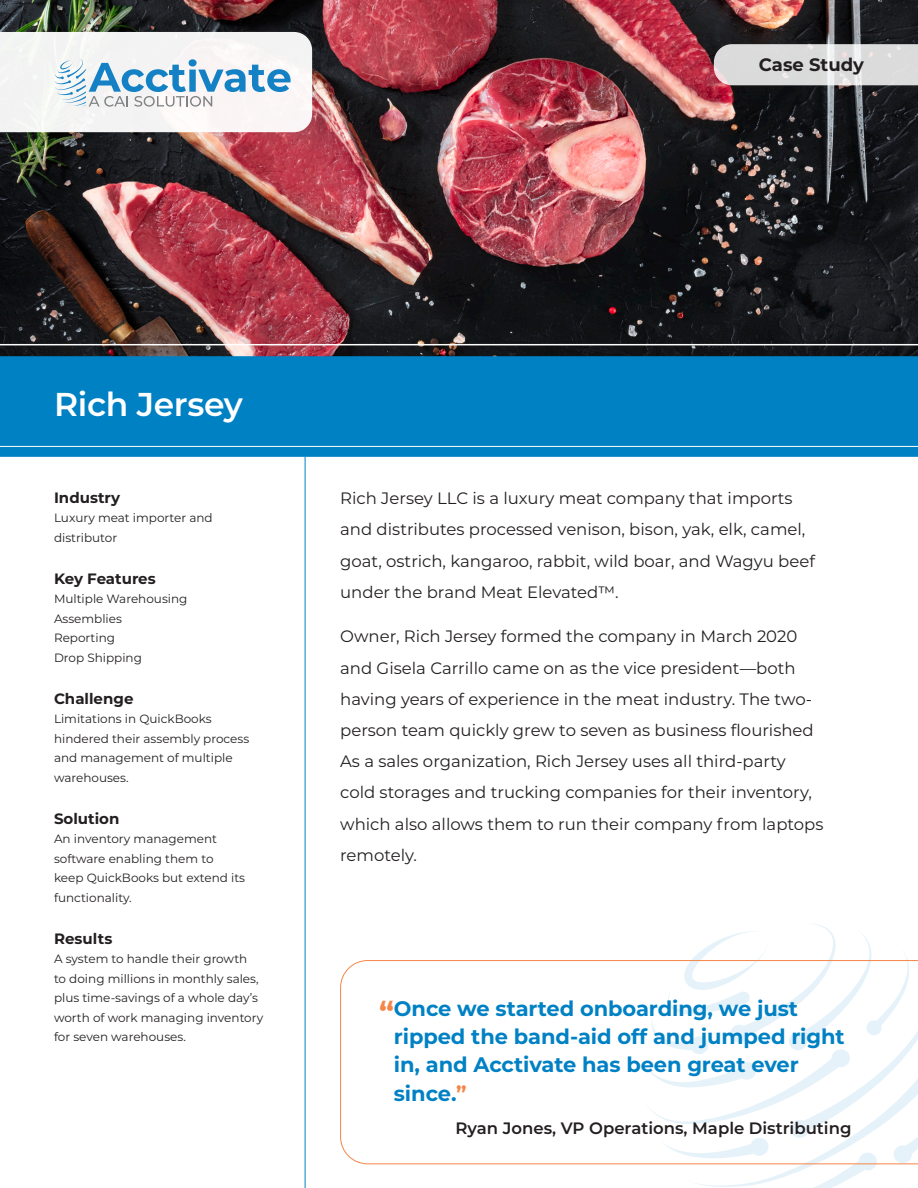
<style>
.page{position:relative;width:918px;height:1188px;background:#fff}
.page>*{position:absolute;margin:0;border:0;box-sizing:border-box;transform-origin:0 0}
.Title_White{font:600 33px "Montserrat";letter-spacing:-.01em;color:#fff}
.Pull_Out_Copy_Bold{font:700 21px/28.3px "Montserrat";letter-spacing:-.005em;color:#0081c4}
.t1{font:700 18px "Montserrat";color:#231f20}
.First_Page_Body_Copy_Larger{font:16.5px/31.2px "Montserrat";color:#231f20}
.Pull_Out_Name{font:600 16.5px "Montserrat";color:#231f20}
.Side_Bar_Header{font:700 15px "Montserrat";color:#231f20}
.Side_Bar_Text{font:12px/19.5px "Montserrat";color:#231f20}
.s1{font-size:30px;color:#f58649}
.s2{color:#f58649}
</style>
<div class="page">
<img style="left:0;top:0;width:918px;height:356px">
<svg style="left:692px;top:924px;width:221px;height:264px"></svg>
<div style="left:0;top:356px;width:918px;height:101px;background:#0081c4"></div>
<svg style="left:714px;top:44px;width:204px;height:41px"></svg>
<hr style="left:0;top:344px;width:918px;height:1px;background:#fff">
<hr style="left:0;top:446px;width:918px;height:1px;background:#fff">
<hr style="left:305px;top:457px;width:1px;height:731px;background:#0081c4">
<svg style="left:340px;top:960px;width:578px;height:205px"></svg>
<svg style="left:0;top:32px;width:312px;height:100px"></svg>
<p class="t1" style="left:759px;top:52px;width:107px">Case Study</p>
<p class="Title_White" style="left:54px;top:381px;width:191px">Rich Jersey</p>
<p class="Side_Bar_Header" style="left:54px;top:487px;width:68px">Industry</p>
<p class="Side_Bar_Text" style="left:54px;top:508px;width:160px">Luxury meat importer and distributor</p>
<p class="Side_Bar_Header" style="left:54px;top:568px;width:103px">Key Features</p>
<p class="Side_Bar_Text" style="left:54px;top:589px;width:135px">Multiple Warehousing</p>
<p class="Side_Bar_Text" style="left:54px;top:608px;width:69px">Assemblies</p>
<p class="Side_Bar_Text" style="left:54px;top:628px;width:63px">Reporting</p>
<p class="Side_Bar_Text" style="left:54px;top:647px;width:89px">Drop Shipping</p>
<p class="Side_Bar_Header" style="left:54px;top:688px;width:81px">Challenge</p>
<p class="Side_Bar_Text" style="left:54px;top:709px;width:197px">Limitations in QuickBooks hindered their assembly process and management of multiple warehouses.</p>
<p class="Side_Bar_Header" style="left:54px;top:808px;width:67px">Solution</p>
<p class="Side_Bar_Text" style="left:54px;top:829px;width:193px">An inventory management software enabling them to keep QuickBooks but extend its functionality.</p>
<p class="Side_Bar_Header" style="left:54px;top:928px;width:60px">Results</p>
<p class="Side_Bar_Text" style="left:54px;top:949px;width:211px">A system to handle their growth<br>to doing millions in monthly sales, plus time-savings of a whole day’s worth of work managing inventory for seven warehouses.</p>
<p class="First_Page_Body_Copy_Larger" style="left:340px;top:482px;width:476px">Rich Jersey LLC is a luxury meat company that imports and distributes processed venison, bison, yak, elk, camel, goat, ostrich, kangaroo, rabbit, wild boar, and Wagyu beef under the brand Meat Elevated™.</p>
<p class="First_Page_Body_Copy_Larger" style="left:340px;top:620px;width:485px">Owner, Rich Jersey formed the company in March 2020 and Gisela Carrillo came on as the vice president—both having years of experience in the meat industry. The two&shy;person team quickly grew to seven as business flourished As a sales organization, Rich Jersey uses all third-party cold storages and trucking companies for their inventory, which also allows them to run their company from laptops remotely.</p>
<p class="Pull_Out_Copy_Bold" style="left:394px;top:993px;width:452px;text-indent:-15px"><span class="s1">“</span>Once we started onboarding, we just ripped the band-aid off and jumped right in, and Acctivate has been great ever since.<span class="s2">”</span></p>
<p class="Pull_Out_Name" style="left:456px;top:1116px;width:397px">Ryan Jones, VP Operations, Maple Distributing</p>
</div>
